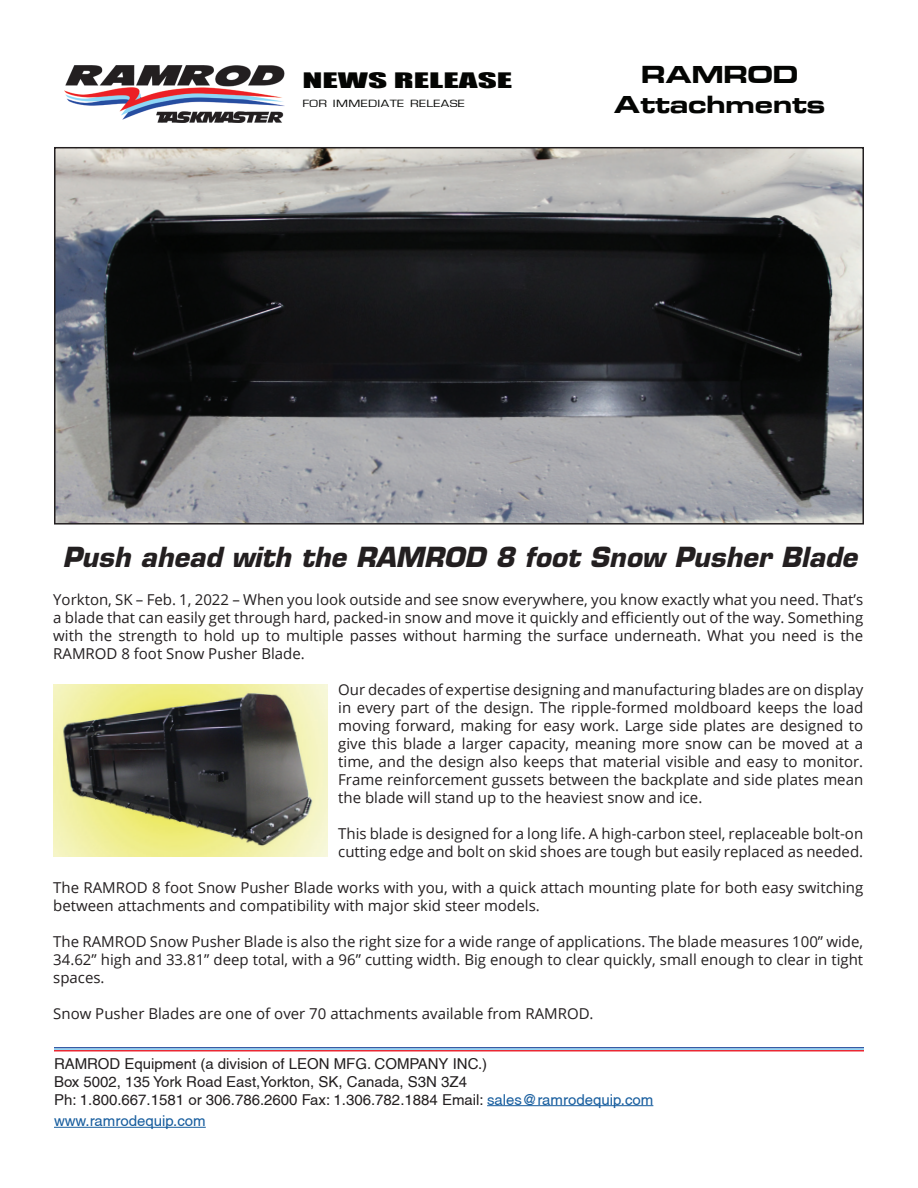
<style>
.page{position:relative;width:918px;height:1188px;background:#fff}
.page>*{position:absolute;margin:0;border:0;box-sizing:border-box;transform-origin:0 0}
.t1{font:italic 700 27px "Eurostile LT Std";color:#231f20}
.t2{font:700 expanded 25.5px/30.6px "Eurostile MN";color:#040503;text-align:center}
.t3{font:19.65px "Impact";color:#040503;scale:1.9 1}
.t4{font:15px/18px "Open Sans";color:#231f20;text-align:justify}
.t5{font:15px/18px "Helvetica";color:#231f20}
.t6{font:15px "Helvetica";color:#175d9e}
.t7{font:10.8px "Eurostile";letter-spacing:.03em;color:#040503;scale:1.29 1}
.s1{color:#175d9e}
</style>
<div class="page">
<hr style="left:487px;top:1105px;width:166px;height:1px;background:#175d9e">
<hr style="left:54px;top:1127px;width:152px;height:1px;background:#175d9e">
<img style="left:65px;top:66px;width:219px;height:56px">
<hr style="left:54px;top:1047px;width:810px;height:1px;background:#375aa5">
<hr style="left:54px;top:1048px;width:810px;height:2px;background:#91d5f5">
<hr style="left:54px;top:1050px;width:810px;height:2px;background:#eb2833">
<img style="left:57px;top:150px;width:804px;height:372px">
<div style="left:54px;top:147px;width:810px;height:378px;border:2px solid #231f20"></div>
<img style="left:53px;top:684px;width:275px;height:173px">
<h3 class="t3" style="left:302px;top:65px;width:112px">NEWS RELEASE</h3>
<p class="t7" style="left:302px;top:98px;width:127px">FOR IMMEDIATE RELEASE</p>
<h2 class="t2" style="left:614px;top:59px;width:213px">RAMROD<br>Attachments</h2>
<h1 class="t1" style="left:62px;top:541px;width:796px">Push ahead with the RAMROD 8 foot Snow Pusher Blade</h1>
<p class="t4" style="left:53px;top:590px;width:812px">Yorkton, SK – Feb. 1, 2022 – When you look outside and see snow everywhere, you know exactly what you need. That’s a blade that can easily get through hard, packed-in snow and move it quickly and efficiently out of the way. Something with the strength to hold up to multiple passes without harming the surface underneath. What you need is the RAMROD 8 foot Snow Pusher Blade.</p>
<p class="t4" style="left:338px;top:680px;width:527px">Our decades of expertise designing and manufacturing blades are on display in every part of the design. The ripple-formed moldboard keeps the load moving forward, making for easy work. Large side plates are designed to give this blade a larger capacity, meaning more snow can be moved at a time, and the design also keeps that material visible and easy to monitor.<br>Frame reinforcement gussets between the backplate and side plates mean the blade will stand up to the heaviest snow and ice.</p>
<p class="t4" style="left:338px;top:824px;width:527px">This blade is designed for a long life. A high-carbon steel, replaceable bolt-on cutting edge and bolt on skid shoes are tough but easily replaced as needed.</p>
<p class="t4" style="left:53px;top:878px;width:812px">The RAMROD 8 foot Snow Pusher Blade works with you, with a quick attach mounting plate for both easy switching between attachments and compatibility with major skid steer models.</p>
<p class="t4" style="left:53px;top:932px;width:812px">The RAMROD Snow Pusher Blade is also the right size for a wide range of applications. The blade measures 100” wide, 34.62” high and 33.81” deep total, with a 96” cutting width. Big enough to clear quickly, small enough to clear in tight spaces.</p>
<p class="t4" style="left:53px;top:1004px;width:542px">Snow Pusher Blades are one of over 70 attachments available from RAMROD.</p>
<p class="t5" style="left:54px;top:1054px;width:601px">RAMROD Equipment (a division of LEON MFG. COMPANY INC.)<br>Box 5002, 135 York Road East,Yorkton, SK, Canada, S3N 3Z4<br>Ph: 1.800.667.1581 or 306.786.2600 Fax: 1.306.782.1884 Email: <span class="s1">sales@ramrodequip.com</span></p>
<p class="t6" style="left:54px;top:1112px;width:153px">www.ramrodequip.com</p>
</div>
